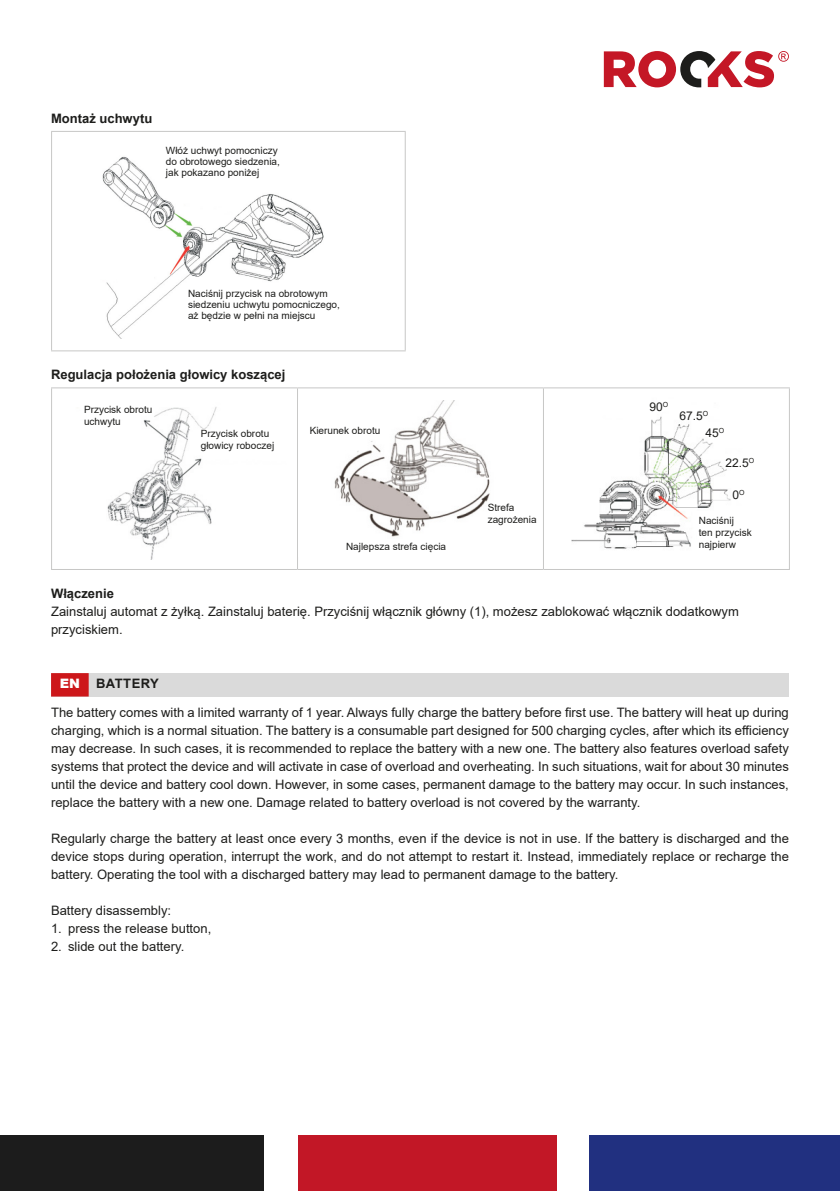
<style>
.page{position:relative;width:840px;height:1191px;background:#fff}
.page>*{position:absolute;margin:0;border:0;box-sizing:border-box;transform-origin:0 0}
.text_normal{font:13px/18px "Arial";color:#1d1d1b;text-align:justify}
.text_normal_bold{font:700 13px "Arial";color:#1d1d1b}
.tekst_bold{font:700 13px "Arial";letter-spacing:.035em;color:#1d1d1b}
.text_normal-2{font:12px "Arial";color:#1d1d1b}
.text_normal-3{font:10px/11px "Arial";color:#1d1d1b}
.s1{font-weight:900;color:#fff}
</style>
<div class="page">
<svg style="left:603px;top:51px;width:185px;height:36px"></svg>
<div style="left:0;top:1135px;width:264px;height:56px;background:#1c1c1c"></div>
<div style="left:298px;top:1135px;width:258px;height:56px;background:#c21726"></div>
<div style="left:588px;top:1135px;width:251px;height:56px;background:#213080"></div>
<div style="left:51px;top:673px;width:737px;height:23px;background:#dadada"></div>
<div style="left:51px;top:673px;width:38px;height:23px;background:#cd171a"></div>
<hr style="left:51px;top:131px;width:354px;height:1px;background:#c7c7c6">
<hr style="left:51px;top:132px;width:1px;height:218px;background:#c7c7c6">
<hr style="left:404px;top:132px;width:1px;height:218px;background:#c7c7c6">
<hr style="left:51px;top:350px;width:354px;height:1px;background:#c7c7c6">
<img style="left:102px;top:156px;width:221px;height:182px">
<hr style="left:51px;top:387px;width:246px;height:1px;background:#c7c7c6">
<hr style="left:51px;top:388px;width:1px;height:181px;background:#c7c7c6">
<hr style="left:297px;top:387px;width:246px;height:1px;background:#c7c7c6">
<hr style="left:297px;top:388px;width:1px;height:181px;background:#c7c7c6">
<hr style="left:543px;top:387px;width:246px;height:1px;background:#c7c7c6">
<hr style="left:542px;top:388px;width:1px;height:181px;background:#c7c7c6">
<hr style="left:788px;top:388px;width:1px;height:181px;background:#c7c7c6">
<hr style="left:51px;top:569px;width:246px;height:1px;background:#c7c7c6">
<hr style="left:297px;top:569px;width:246px;height:1px;background:#c7c7c6">
<hr style="left:543px;top:569px;width:246px;height:1px;background:#c7c7c6">
<img style="left:107px;top:407px;width:110px;height:152px">
<img style="left:334px;top:400px;width:156px;height:137px">
<img style="left:571px;top:416px;width:160px;height:133px">
<p class="text_normal_bold" style="left:51px;top:109px;width:103px">Montaż uchwytu</p>
<p class="text_normal-3" style="left:166px;top:145px;width:115px">Włóż uchwyt pomocniczy do obrotowego siedzenia, jak pokazano poniżej</p>
<p class="text_normal-3" style="left:188px;top:288px;width:153px">Naciśnij przycisk na obrotowym siedzeniu uchwytu pomocniczego, aż będzie w pełni na miejscu</p>
<p class="text_normal_bold" style="left:51px;top:366px;width:236px">Regulacja położenia głowicy koszącej</p>
<p class="text_normal-3" style="left:84px;top:403px;width:70px;line-height:12px">Przycisk obrotu uchwytu</p>
<p class="text_normal-3" style="left:201px;top:427px;width:75px;line-height:12px">Przycisk obrotu głowicy roboczej</p>
<p class="text_normal-3" style="left:309px;top:425px;width:72px">Kierunek obrotu</p>
<p class="text_normal-3" style="left:346px;top:541px;width:102px">Najlepsza strefa cięcia</p>
<p class="text_normal-2" style="left:649px;top:399px;width:20px">90<sup>O</sup></p>
<p class="text_normal-2" style="left:679px;top:407px;width:30px">67.5<sup>O</sup></p>
<p class="text_normal-2" style="left:705px;top:425px;width:20px">45<sup>O</sup></p>
<p class="text_normal-2" style="left:725px;top:454px;width:30px">22.5<sup>O</sup></p>
<p class="text_normal-2" style="left:732px;top:486px;width:14px">0<sup>O</sup></p>
<p class="text_normal-3" style="left:487px;top:502px;width:28px">Strefa</p>
<p class="text_normal-3" style="left:487px;top:514px;width:50px">zagrożenia</p>
<p class="text_normal-3" style="left:698px;top:515px;width:37px">Naciśnij</p>
<p class="text_normal-3" style="left:698px;top:526px;width:54px;line-height:12px">ten przycisk najpierw</p>
<p class="text_normal_bold" style="left:51px;top:584px;width:64px">Włączenie</p>
<p class="text_normal" style="left:51px;top:602px;width:689px">Zainstaluj automat z żyłką. Zainstaluj baterię. Przyciśnij włącznik główny (1), możesz zablokować włącznik dodatkowym przyciskiem.</p>
<p class="tekst_bold" style="left:60px;top:674px;width:101px"><span class="s1">EN</span> BATTERY</p>
<p class="text_normal" style="left:51px;top:703px;width:739px">The battery comes with a limited warranty of 1 year. Always fully charge the battery before first use. The battery will heat up during charging, which is a normal situation. The battery is a consumable part designed for 500 charging cycles, after which its efficiency may decrease. In such cases, it is recommended to replace the battery with a new one. The battery also features overload safety systems that protect the device and will activate in case of overload and overheating. In such situations, wait for about 30 minutes until the device and battery cool down. However, in some cases, permanent damage to the battery may occur. In such instances, replace the battery with a new one. Damage related to battery overload is not covered by the warranty.</p>
<p class="text_normal" style="left:51px;top:829px;width:739px">Regularly charge the battery at least once every 3 months, even if the device is not in use. If the battery is discharged and the device stops during operation, interrupt the work, and do not attempt to restart it. Instead, immediately replace or recharge the battery. Operating the tool with a discharged battery may lead to permanent damage to the battery.</p>
<p class="text_normal" style="left:51px;top:901px;width:121px">Battery disassembly:</p>
<p class="text_normal" style="left:51px;top:919px;width:162px">1. press the release button,</p>
<p class="text_normal" style="left:51px;top:937px;width:135px">2. slide out the battery.</p>
</div>
